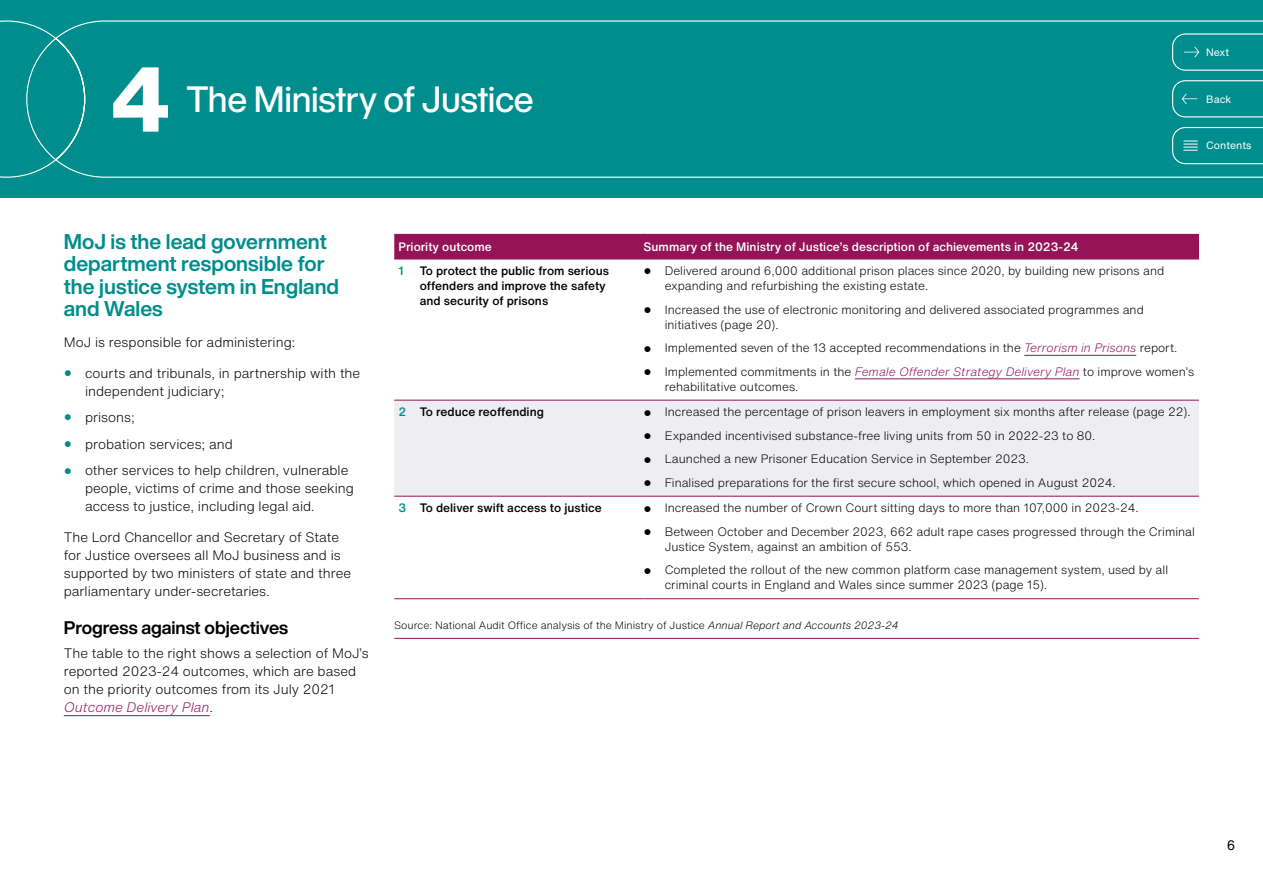
<style>
.page{position:relative;width:1263px;height:893px;background:#fff}
.page>*{position:absolute;margin:0;border:0;box-sizing:border-box;transform-origin:0 0}
.Overview_Section_Number{font:800 90px "Helvetica Now Text";color:#fff}
.Overview_Section_Title{font:500 36px "Helvetica Now Display";letter-spacing:-.01em;color:#fff}
.Overview_Head_3{font:700 21px/22.5px "Helvetica Now Display";color:#008d8d}
.Overview_Head_4{font:700 18px "Helvetica Now Display";color:#000}
.Overview_Body_Text{font:300 13.5px/18px "Helvetica Now Text";color:#000}
.Overview_Bullet_Last{font:300 13.5px/18px "Helvetica Now Text";color:#000}
.Overview_Bullet{font:300 13.5px/18px "Helvetica Now Text";color:#000}
.t1{font:13.5px "Helvetica Now Text";color:#000}
.t2{font:300 12px/15px "Helvetica Now Text";color:#000}
.t3{font:500 12px/15px "Helvetica Now Text";color:#000}
.t4{font:500 12px "Helvetica Now Text";color:#fff}
.t5{font:500 12px "Helvetica Now Text";color:#008d8d}
.t6{font:300 10.5px "Helvetica Now Text";color:#000}
.t7{font:10.5px "Helvetica Now Text";color:#fff}
.s1{font-family:"Helvetica Neue LT Std";font-size:16.5px;color:#008b8b}
.s2{font-style:italic;color:#951458}
.s3{font-family:"Helvetica Neue LT Std";font-size:16.5px}
.s4{color:#008d8d}
.s5{font-style:italic}
</style>
<div class="page">
<div style="left:0;top:0;width:1263px;height:198px;background:#008d8d"></div>
<svg style="left:0;top:20px;width:54px;height:158px"></svg>
<svg style="left:54px;top:20px;width:1209px;height:158px"></svg>
<hr style="left:64px;top:715px;width:146px;height:1px;background:#951458">
<hr style="left:394px;top:638px;width:805px;height:1px;background:#951458">
<div style="left:394px;top:401px;width:805px;height:95px;background:#eeedf2"></div>
<div style="left:394px;top:234px;width:805px;height:25px;background:#951458"></div>
<hr style="left:394px;top:400px;width:249px;height:1px;background:#951458">
<hr style="left:643px;top:400px;width:556px;height:1px;background:#951458">
<hr style="left:394px;top:496px;width:249px;height:1px;background:#951458">
<hr style="left:643px;top:496px;width:556px;height:1px;background:#951458">
<hr style="left:394px;top:259px;width:249px;height:1px;background:#951458">
<hr style="left:643px;top:259px;width:556px;height:1px;background:#951458">
<hr style="left:394px;top:598px;width:249px;height:1px;background:#951458">
<hr style="left:643px;top:598px;width:556px;height:1px;background:#951458">
<hr style="left:1024px;top:355px;width:112px;height:1px;background:#951458">
<hr style="left:855px;top:379px;width:224px;height:1px;background:#951458">
<svg style="left:1172px;top:127px;width:91px;height:37px"></svg>
<svg style="left:1172px;top:80px;width:91px;height:37px"></svg>
<svg style="left:1172px;top:33px;width:91px;height:38px"></svg>
<h2 class="Overview_Section_Number" style="left:109px;top:32px;width:65px">4</h2>
<h2 class="Overview_Section_Title" style="left:186px;top:75px;width:349px">The Ministry of Justice</h2>
<p class="t7" style="left:1206px;top:44px;width:25px">Next</p>
<p class="t7" style="left:1206px;top:91px;width:27px">Back</p>
<p class="t7" style="left:1206px;top:138px;width:47px">Contents</p>
<p class="Overview_Head_3" style="left:64px;top:230px;width:277px">MoJ is the lead government department responsible for the justice system in England and Wales</p>
<p class="Overview_Body_Text" style="left:64px;top:333px;width:233px">MoJ is responsible for administering:</p>
<p class="Overview_Bullet" style="left:85px;top:364px;width:277px;text-indent:-21px"><span class="s1">•</span> courts and tribunals, in partnership with the independent judiciary;</p>
<p class="Overview_Bullet" style="left:64px;top:408px;width:73px"><span class="s1">•</span> prisons;</p>
<p class="Overview_Bullet" style="left:64px;top:435px;width:171px"><span class="s1">•</span> probation services; and</p>
<p class="Overview_Bullet_Last" style="left:85px;top:461px;width:270px;text-indent:-21px"><span class="s1">•</span> other services to help children, vulnerable people, victims of crime and those seeking access to justice, including legal aid.</p>
<p class="Overview_Body_Text" style="left:64px;top:528px;width:289px">The Lord Chancellor and Secretary of State for Justice oversees all MoJ business and is supported by two ministers of state and three parliamentary under-secretaries.</p>
<p class="Overview_Head_4" style="left:64px;top:615px;width:226px">Progress against objectives</p>
<p class="Overview_Body_Text" style="left:64px;top:644px;width:307px">The table to the right shows a selection of MoJ’s reported 2023-24 outcomes, which are based on the priority outcomes from its July 2021<br><span class="s2">Outcome Delivery Plan</span>.</p>
<p class="t4" style="left:398px;top:237px;width:95px">Priority outcome</p>
<p class="t4" style="left:644px;top:237px;width:437px">Summary of the Ministry of Justice’s description of achievements in 2023-24</p>
<p class="t5" style="left:398px;top:262px;width:7px">1</p>
<p class="t3" style="left:420px;top:263px;width:191px">To protect the public from serious offenders and improve the safety and security of prisons</p>
<p class="t2" style="left:665px;top:263px;width:501px;text-indent:-21px"><span class="s3">•</span> Delivered around 6,000 additional prison places since 2020, by building new prisons and expanding and refurbishing the existing estate.</p>
<p class="t2" style="left:665px;top:302px;width:481px;text-indent:-21px"><span class="s3">•</span> Increased the use of electronic monitoring and delivered associated programmes and initiatives (page 20).</p>
<p class="t2" style="left:643px;top:340px;width:535px"><span class="s3">•</span> Implemented seven of the 13 accepted recommendations in the <span class="s2">Terrorism in Prisons</span> report.</p>
<p class="t2" style="left:665px;top:364px;width:531px;text-indent:-21px"><span class="s3">•</span> Implemented commitments in the <span class="s2">Female Offender Strategy Delivery Plan</span> to improve women’s rehabilitative outcomes.</p>
<p class="t3" style="left:398px;top:404px;width:147px"><span class="s4">2</span> To reduce reoffending</p>
<p class="t2" style="left:643px;top:404px;width:549px"><span class="s3">•</span> Increased the percentage of prison leavers in employment six months after release (page 22).</p>
<p class="t2" style="left:643px;top:428px;width:453px"><span class="s3">•</span> Expanded incentivised substance-free living units from 50 in 2022-23 to 80.</p>
<p class="t2" style="left:643px;top:451px;width:387px"><span class="s3">•</span> Launched a new Prisoner Education Service in September 2023.</p>
<p class="t2" style="left:643px;top:475px;width:474px"><span class="s3">•</span> Finalised preparations for the first secure school, which opened in August 2024.</p>
<p class="t3" style="left:398px;top:500px;width:205px"><span class="s4">3</span> To deliver swift access to justice</p>
<p class="t2" style="left:643px;top:500px;width:497px"><span class="s3">•</span> Increased the number of Crown Court sitting days to more than 107,000 in 2023-24.</p>
<p class="t2" style="left:665px;top:524px;width:532px;text-indent:-21px"><span class="s3">•</span> Between October and December 2023, 662 adult rape cases progressed through the Criminal<br>Justice System, against an ambition of 553.</p>
<p class="t2" style="left:665px;top:562px;width:505px;text-indent:-21px"><span class="s3">•</span> Completed the rollout of the new common platform case management system, used by all criminal courts in England and Wales since summer 2023 (page 15).</p>
<p class="t6" style="left:394px;top:618px;width:506px">Source: National Audit Office analysis of the Ministry of Justice <span class="s5">Annual Report and Accounts 2023-24</span></p>
<p class="t1" style="left:1227px;top:835px;width:10px">6</p>
</div>
